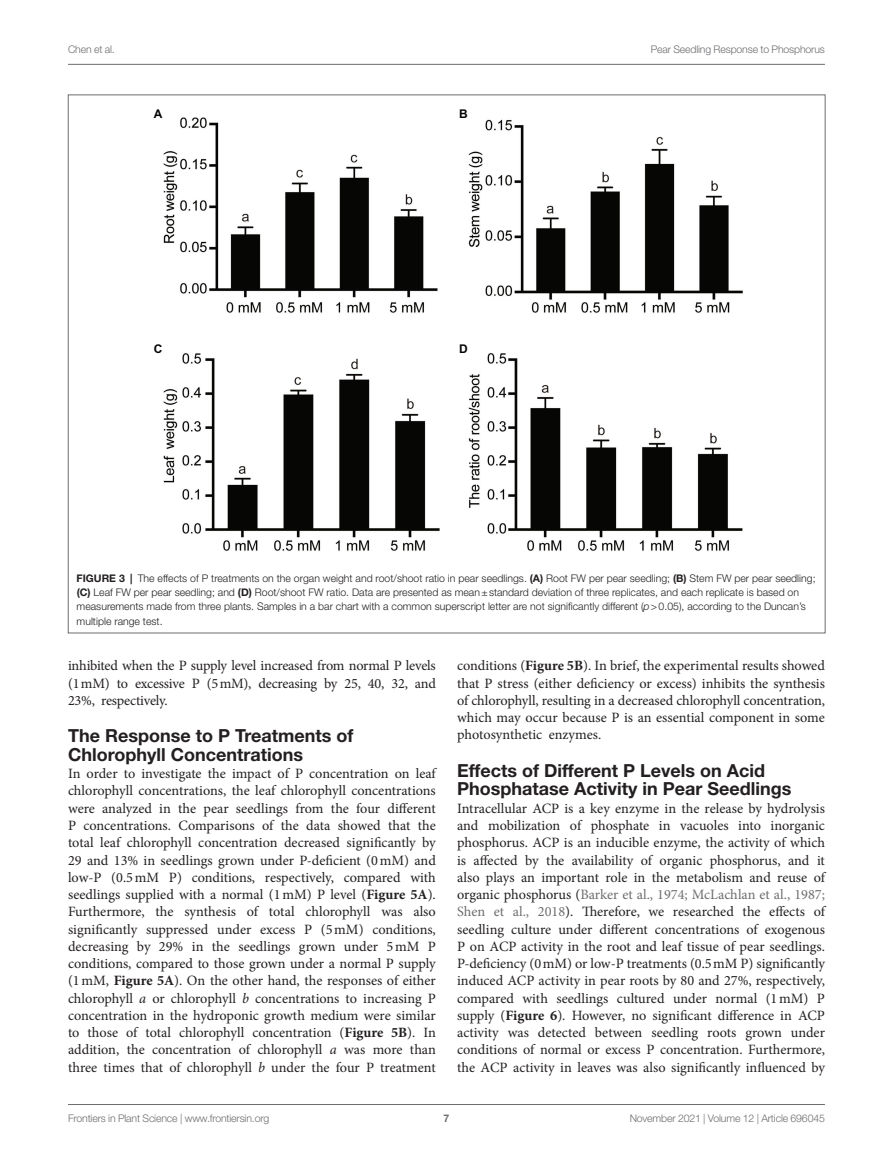
<style>
.page{position:relative;width:893px;height:1170px;background:#fff}
.page>*{position:absolute;margin:0;border:0;box-sizing:border-box;transform-origin:0 0}
.HEAD_2{font:700 18px/18.8px "Helvetica Neue LT Std";color:#231f20}
.TEXT_FLUSH{font:14.25px/17.2px "Minion Pro";letter-spacing:-.005em;color:#231f20;text-align:justify}
.t1{font:700 12px "Arial";color:#040503}
.FIG_LEG{font:300 10.5px/14.2px "Helvetica Neue LT Std";color:#231f20}
.t2{font:300 10.5px "Helvetica Neue LT Std";letter-spacing:-.015em;color:#6c6d70}
.t3{font:700 10.5px "Helvetica Neue LT Std";color:#6c6d70}
.s1{font-weight:700}
.s2{font-style:italic}
.s3{color:#6c6d70}
</style>
<div class="page">
<hr style="left:68px;top:64px;width:757px;height:1px;background:#6c6d70">
<hr style="left:68px;top:1104px;width:757px;height:1px;background:#6c6d70">
<img style="left:163px;top:117px;width:580px;height:434px">
<p class="t2" style="left:68px;top:42px;width:48px">Chen et al.</p>
<p class="t2" style="left:651px;top:42px;width:176px">Pear Seedling Response to Phosphorus</p>
<p class="t1" style="left:154px;top:105px;width:10px">A</p>
<p class="t1" style="left:459px;top:105px;width:10px">B</p>
<p class="t1" style="left:154px;top:341px;width:10px">C</p>
<p class="t1" style="left:459px;top:341px;width:10px">D</p>
<p class="FIG_LEG" style="left:77px;top:570px;width:740px"><span class="s1">FIGURE 3 |</span> The effects of P treatments on the organ weight and root/shoot ratio in pear seedlings. <span class="s1">(A)</span> Root FW per pear seedling; <span class="s1">(B)</span> Stem FW per pear seedling; <span class="s1">(C)</span> Leaf FW per pear seedling; and <span class="s1">(D)</span> Root/shoot FW ratio. Data are presented as mean±standard deviation of three replicates, and each replicate is based on measurements made from three plants. Samples in a bar chart with a common superscript letter are not significantly different (<span class="s2">p</span>&gt;0.05), according to the Duncan’s multiple range test.</p>
<p class="TEXT_FLUSH" style="left:68px;top:657px;width:369px">inhibited when the P supply level increased from normal P levels (1mM) to excessive P (5mM), decreasing by 25, 40, 32, and 23%, respectively.</p>
<p class="HEAD_2" style="left:68px;top:726px;width:287px">The Response to P Treatments of<br>Chlorophyll Concentrations</p>
<p class="TEXT_FLUSH" style="left:68px;top:765px;width:369px">In order to investigate the impact of P concentration on leaf chlorophyll concentrations, the leaf chlorophyll concentrations were analyzed in the pear seedlings from the four different P concentrations. Comparisons of the data showed that the total leaf chlorophyll concentration decreased significantly by 29 and 13% in seedlings grown under P-deficient (0mM) and low-P (0.5mM P) conditions, respectively, compared with seedlings supplied with a normal (1mM) P level (<span class="s1">Figure 5A</span>).<br>Furthermore, the synthesis of total chlorophyll was also significantly suppressed under excess P (5mM) conditions, decreasing by 29% in the seedlings grown under 5mM P conditions, compared to those grown under a normal P supply (1mM, <span class="s1">Figure 5A</span>). On the other hand, the responses of either chlorophyll <span class="s2">a</span> or chlorophyll <span class="s2">b</span> concentrations to increasing P concentration in the hydroponic growth medium were similar to those of total chlorophyll concentration (<span class="s1">Figure 5B</span>). In addition, the concentration of chlorophyll <span class="s2">a</span> was more than three times that of chlorophyll <span class="s2">b</span> under the four P treatment</p>
<p class="TEXT_FLUSH" style="left:457px;top:657px;width:369px">conditions (<span class="s1">Figure 5B</span>). In brief, the experimental results showed that P stress (either deficiency or excess) inhibits the synthesis of chlorophyll, resulting in a decreased chlorophyll concentration, which may occur because P is an essential component in some photosynthetic enzymes.</p>
<p class="HEAD_2" style="left:457px;top:760px;width:336px">Effects of Different P Levels on Acid<br>Phosphatase Activity in Pear Seedlings</p>
<p class="TEXT_FLUSH" style="left:457px;top:799px;width:369px">Intracellular ACP is a key enzyme in the release by hydrolysis and mobilization of phosphate in vacuoles into inorganic phosphorus. ACP is an inducible enzyme, the activity of which is affected by the availability of organic phosphorus, and it also plays an important role in the metabolism and reuse of organic phosphorus (<span class="s3">Barker et al., 1974; McLachlan et al., 1987; Shen et al., 2018</span>). Therefore, we researched the effects of seedling culture under different concentrations of exogenous P on ACP activity in the root and leaf tissue of pear seedlings.<br>P-deficiency (0mM) or low-P treatments (0.5mM P) significantly induced ACP activity in pear roots by 80 and 27%, respectively, compared with seedlings cultured under normal (1mM) P supply (<span class="s1">Figure 6</span>). However, no significant difference in ACP activity was detected between seedling roots grown under conditions of normal or excess P concentration. Furthermore, the ACP activity in leaves was also significantly influenced by</p>
<p class="t2" style="left:68px;top:1111px;width:203px">Frontiers in Plant Science | www.frontiersin.org</p>
<p class="t3" style="left:444px;top:1111px;width:7px">7</p>
<p class="t2" style="left:630px;top:1111px;width:197px">November 2021 | Volume 12 | Article 696045</p>
</div>
